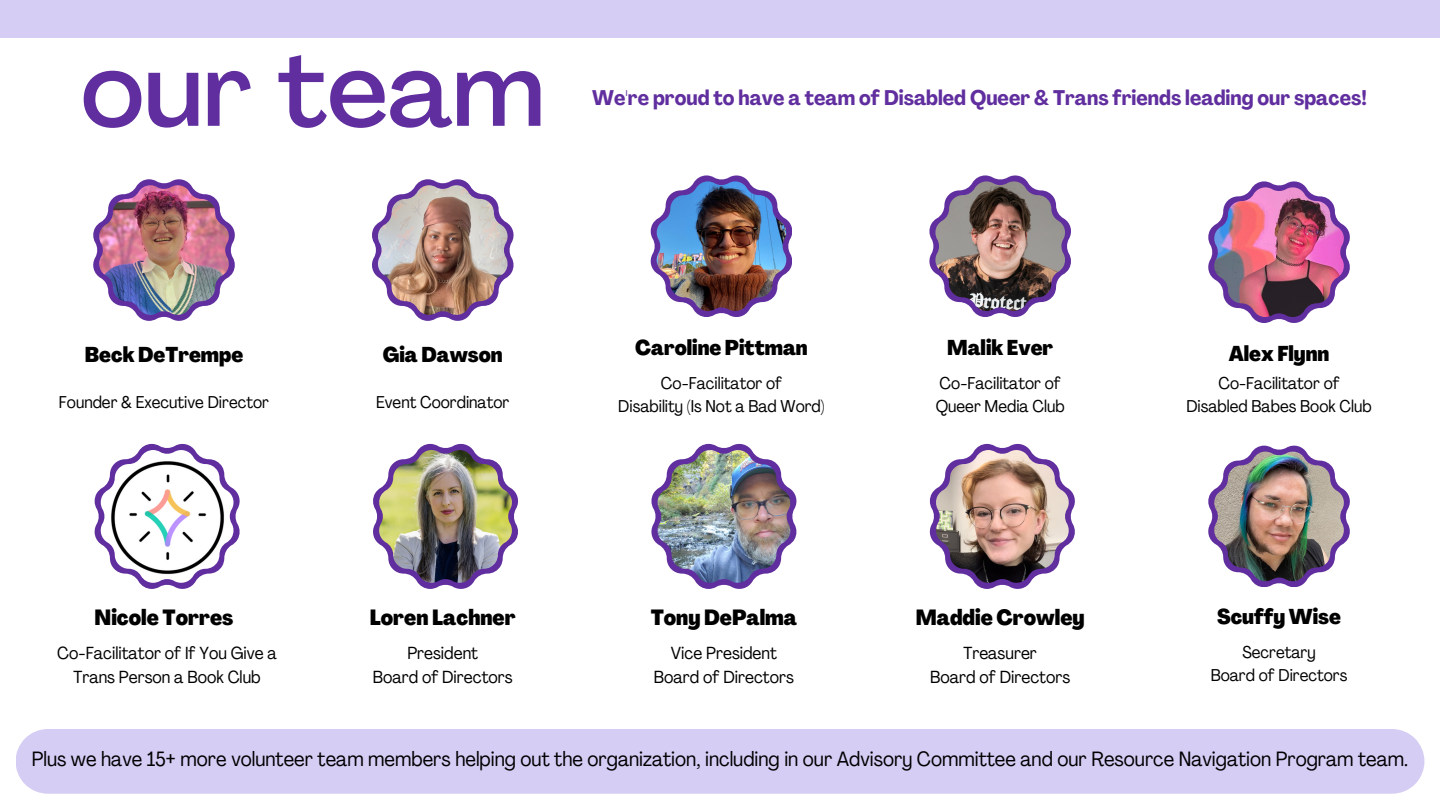
<style>
.page{position:relative;width:1440px;height:810px;background:#fff}
.page>*{position:absolute;margin:0;border:0;box-sizing:border-box;transform-origin:0 0}
.t1{font:500 104.1px "Agrandir";color:#602e9e}
.t2{font:800 condensed 21.6px "Agrandir";color:#000}
.t3{font:800 condensed 21.1px "Agrandir";color:#000}
.t4{font:700 condensed 20.9px "Agrandir";color:#602e9e}
.t5{font:condensed 20.5px "Agrandir";color:#000}
.t6{font:condensed 17.3px/24px "Agrandir";color:#000;text-align:center}
.t7{font:condensed 16.9px "Agrandir";color:#000}
</style>
<div class="page">
<div style="left:0;top:0;width:1440px;height:38px;background:#d6cdf5"></div>
<svg style="left:95px;top:444px;width:145px;height:145px"></svg>
<img style="left:101px;top:450px;width:133px;height:133px">
<svg style="left:929px;top:175px;width:142px;height:142px"></svg>
<img style="left:935px;top:181px;width:130px;height:130px">
<svg style="left:373px;top:444px;width:145px;height:145px"></svg>
<img style="left:379px;top:450px;width:133px;height:133px">
<svg style="left:651px;top:175px;width:141px;height:142px"></svg>
<img style="left:657px;top:181px;width:129px;height:130px">
<svg style="left:372px;top:179px;width:142px;height:142px"></svg>
<img style="left:378px;top:185px;width:130px;height:130px">
<svg style="left:93px;top:179px;width:142px;height:142px"></svg>
<img style="left:99px;top:185px;width:130px;height:130px">
<div style="left:16px;top:729px;width:1408px;height:65px;background:#d6cdf5"></div>
<svg style="left:651px;top:444px;width:145px;height:145px"></svg>
<img style="left:658px;top:450px;width:132px;height:133px">
<svg style="left:930px;top:444px;width:145px;height:145px"></svg>
<img style="left:936px;top:450px;width:133px;height:133px">
<svg style="left:1208px;top:446px;width:142px;height:141px"></svg>
<img style="left:1214px;top:452px;width:130px;height:129px">
<svg style="left:1208px;top:181px;width:142px;height:142px"></svg>
<img style="left:1214px;top:187px;width:130px;height:130px">
<p class="t1" style="left:81px;top:48px;width:465px">our team</p>
<p class="t4" style="left:592px;top:89px;width:776px">We're proud to have a team of Disabled Queer &amp; Trans friends leading our spaces!</p>
<p class="t3" style="left:85px;top:346px;width:160px">Beck DeTrempe</p>
<p class="t7" style="left:59px;top:396px;width:212px">Founder &amp; Executive Director</p>
<p class="t3" style="left:383px;top:346px;width:121px">Gia Dawson</p>
<p class="t7" style="left:376px;top:396px;width:135px">Event Coordinator</p>
<p class="t3" style="left:635px;top:339px;width:174px">Caroline Pittman</p>
<p class="t7" style="left:661px;top:376px;width:123px">Co-Facilitator of</p>
<p class="t7" style="left:618px;top:400px;width:208px">Disability (Is Not a Bad Word)</p>
<p class="t3" style="left:947px;top:339px;width:108px">Malik Ever</p>
<p class="t7" style="left:940px;top:376px;width:123px">Co-Facilitator of</p>
<p class="t7" style="left:936px;top:400px;width:131px">Queer Media Club</p>
<p class="t3" style="left:1229px;top:345px;width:102px">Alex Flynn</p>
<p class="t7" style="left:1218px;top:376px;width:123px">Co-Facilitator of</p>
<p class="t7" style="left:1186px;top:400px;width:187px">Disabled Babes Book Club</p>
<p class="t2" style="left:95px;top:609px;width:140px">Nicole Torres</p>
<p class="t6" style="left:57px;top:642px;width:221px">Co-Facilitator of If You Give a<br>Trans Person a Book Club</p>
<p class="t2" style="left:370px;top:609px;width:147px">Loren Lachner</p>
<p class="t6" style="left:407px;top:642px;width:72px">President</p>
<p class="t6" style="left:373px;top:666px;width:142px">Board of Directors</p>
<p class="t2" style="left:651px;top:609px;width:148px">Tony DePalma</p>
<p class="t6" style="left:671px;top:642px;width:108px">Vice President</p>
<p class="t6" style="left:654px;top:666px;width:142px">Board of Directors</p>
<p class="t2" style="left:916px;top:609px;width:170px">Maddie Crowley</p>
<p class="t6" style="left:963px;top:642px;width:75px">Treasurer</p>
<p class="t6" style="left:930px;top:666px;width:142px">Board of Directors</p>
<p class="t3" style="left:1217px;top:609px;width:125px">Scuffy Wise</p>
<p class="t7" style="left:1242px;top:645px;width:75px">Secretary</p>
<p class="t7" style="left:1211px;top:669px;width:138px">Board of Directors</p>
<p class="t5" style="left:32px;top:750px;width:1378px">Plus we have 15+ more volunteer team members helping out the organization, including in our Advisory Committee and our Resource Navigation Program team.</p>
</div>
